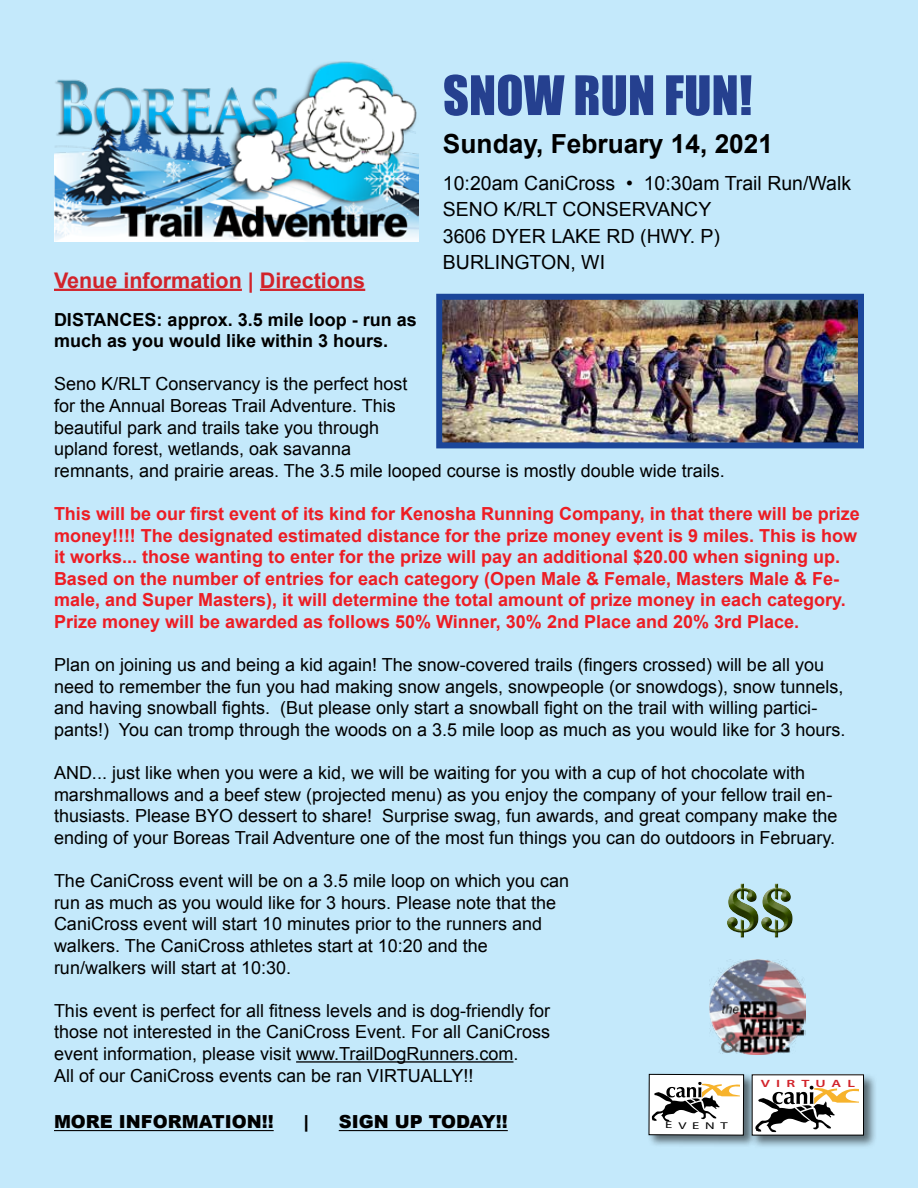
<style>
.page{position:relative;width:918px;height:1188px;background:#c4e9fb}
.page>*{position:absolute;margin:0;border:0;box-sizing:border-box;transform-origin:0 0}
.t1{font:60px "Stencil Std";color:#3a5500}
.t2{font:50.25px "Impact";color:#25408f}
.t3{font:700 26.4px "Arial";color:#000}
.t4{font:700 21.6px "Arial";color:#d2232a}
.t5{font:19.5px/26.4px "Arial";color:#000}
.t6{font:18px/21.6px "Arial";color:#000}
.t7{font:700 18px/21.6px "Arial";color:#ed1d24}
.t8{font:700 18px/21.6px "Arial";color:#000}
.t9{font:900 18px "Arial";color:#000}
.t10{font:600 10.5px "Myriad Pro";letter-spacing:.4em;color:#d2232a;scale:1.46 1}
.t11{font:9.9px "Myriad Pro";letter-spacing:.4em;color:#000;scale:1.46 1}
</style>
<div class="page">
<img style="left:54px;top:61px;width:364px;height:180px">
<hr style="left:54px;top:1130px;width:220px;height:1px;background:#000">
<hr style="left:339px;top:1130px;width:169px;height:1px;background:#000">
<hr style="left:54px;top:289px;width:188px;height:2px;background:#d2232a">
<hr style="left:260px;top:289px;width:105px;height:2px;background:#d2232a">
<hr style="left:296px;top:1061px;width:218px;height:2px;background:#000">
<img style="left:443px;top:301px;width:414px;height:140px">
<div style="left:436px;top:294px;width:428px;height:154px;border:6px solid #1b469a"></div>
<div style="left:714px;top:875px;width:92px;height:76px;background:#000;opacity:.75"></div>
<img style="left:709px;top:959px;width:96px;height:96px">
<div style="left:647px;top:1073px;width:110px;height:75px;background:#000;opacity:.55"></div>
<div style="left:649px;top:1074px;width:95px;height:61px;background:#fff"></div>
<div style="left:649px;top:1074px;width:95px;height:62px;border:1px solid #000"></div>
<svg style="left:652px;top:1082px;width:88px;height:39px"></svg>
<div style="left:750px;top:1073px;width:128px;height:76px;background:#000;opacity:.55"></div>
<div style="left:752px;top:1075px;width:112px;height:60px;background:#fff"></div>
<div style="left:752px;top:1074px;width:112px;height:62px;border:1px solid #000"></div>
<svg style="left:755px;top:1086px;width:103px;height:46px"></svg>
<h2 class="t2" style="left:443px;top:56px;width:311px">SNOW RUN FUN!</h2>
<h3 class="t3" style="left:443px;top:126px;width:332px">Sunday, February 14, 2021</h3>
<p class="t5" style="left:443px;top:170px;width:410px">10:20am CaniCross • 10:30am Trail Run/Walk<br>SENO K/RLT CONSERVANCY<br>3606 DYER LAKE RD (HWY. P)<br>BURLINGTON, WI</p>
<p class="t4" style="left:54px;top:266px;width:313px">Venue information | Directions</p>
<p class="t8" style="left:54px;top:309px;width:364px">DISTANCES: approx. 3.5 mile loop - run as much as you would like within 3 hours.</p>
<p class="t6" style="left:54px;top:374px;width:672px">Seno K/RLT Conservancy is the perfect host<br>for the Annual Boreas Trail Adventure. This<br>beautiful park and trails take you through<br>upland forest, wetlands, oak savanna<br>remnants, and prairie areas. The 3.5 mile looped course is mostly double wide trails.</p>
<p class="t7" style="left:54px;top:503px;width:807px">This will be our first event of its kind for Kenosha Running Company, in that there will be prize money!!!! The designated estimated distance for the prize money event is 9 miles. This is how it works... those wanting to enter for the prize will pay an additional $20.00 when signing up.<br>Based on the number of entries for each category (Open Male &amp; Female, Masters Male &amp; Fe&shy;male, and Super Masters), it will determine the total amount of prize money in each category.<br>Prize money will be awarded as follows 50% Winner, 30% 2nd Place and 20% 3rd Place.</p>
<p class="t6" style="left:54px;top:654px;width:793px">Plan on joining us and being a kid again! The snow-covered trails (fingers crossed) will be all you need to remember the fun you had making snow angels, snowpeople (or snowdogs), snow tunnels, and having snowball fights. (But please only start a snowball fight on the trail with willing partici&shy;pants!) You can tromp through the woods on a 3.5 mile loop as much as you would like for 3 hours.</p>
<p class="t6" style="left:54px;top:762px;width:785px">AND... just like when you were a kid, we will be waiting for you with a cup of hot chocolate with marshmallows and a beef stew (projected menu) as you enjoy the company of your fellow trail en&shy;thusiasts. Please BYO dessert to share! Surprise swag, fun awards, and great company make the ending of your Boreas Trail Adventure one of the most fun things you can do outdoors in February.</p>
<p class="t6" style="left:54px;top:870px;width:517px">The CaniCross event will be on a 3.5 mile loop on which you can run as much as you would like for 3 hours. Please note that the CaniCross event will start 10 minutes prior to the runners and walkers. The CaniCross athletes start at 10:20 and the run/walkers will start at 10:30.</p>
<p class="t6" style="left:54px;top:1000px;width:498px">This event is perfect for all fitness levels and is dog-friendly for those not interested in the CaniCross Event. For all CaniCross event information, please visit www.TrailDogRunners.com.<br>All of our CaniCross events can be ran VIRTUALLY!!</p>
<h1 class="t1" style="left:726px;top:871px;width:70px">$$</h1>
<p class="t10" style="left:761px;top:1077px;width:66px">VIRTUAL</p>
<p class="t9" style="left:54px;top:1109px;width:221px">MORE INFORMATION!!</p>
<p class="t9" style="left:304px;top:1109px;width:7px">|</p>
<p class="t9" style="left:339px;top:1109px;width:171px">SIGN UP TODAY!!</p>
<p class="t11" style="left:665px;top:1119px;width:44px">EVENT</p>
</div>
